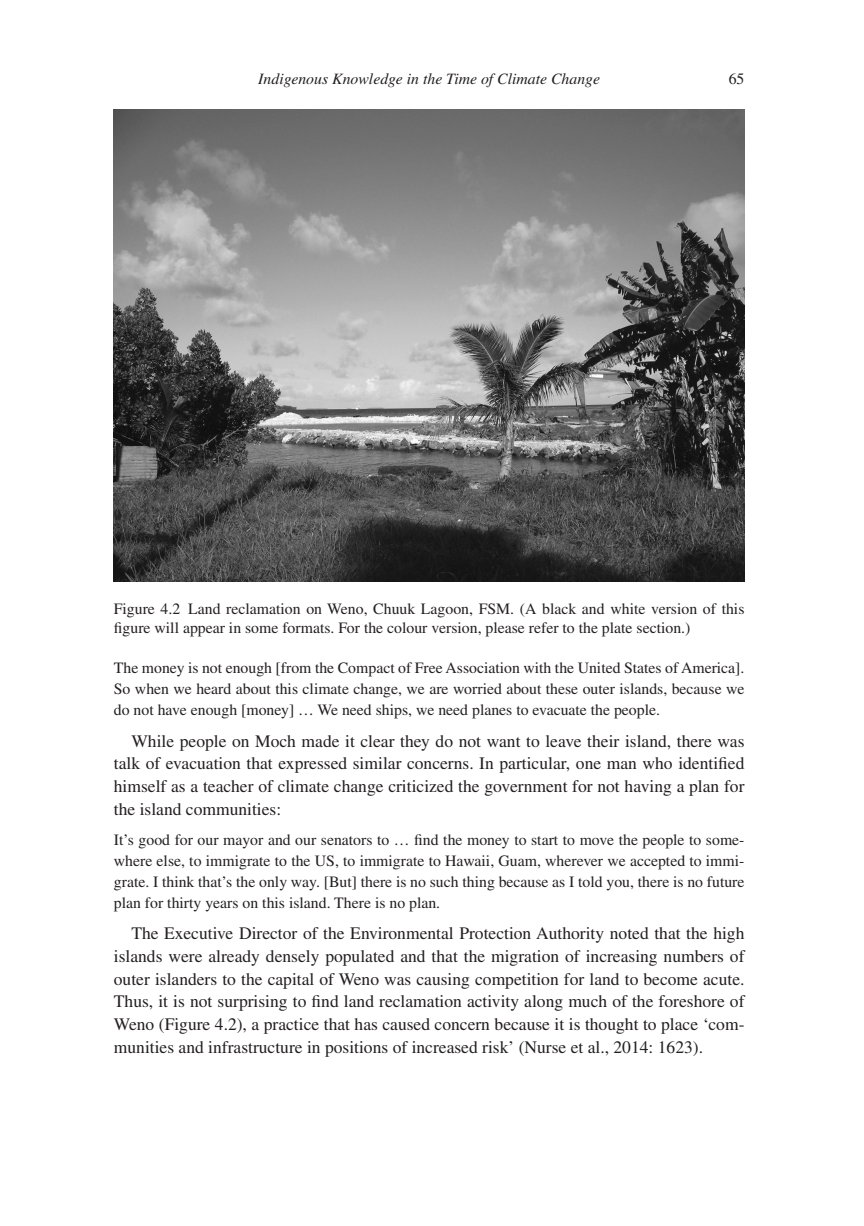
<style>
.page{position:relative;width:864px;height:1226px;background:#fff}
.page>*{position:absolute;margin:0;border:0;box-sizing:border-box;transform-origin:0 0}
.t1{font:17.5px/22.8px "Times LT Std";color:#231f20;text-align:justify}
.t2{font:15.75px/21px "Times LT Std";color:#231f20;text-align:justify}
.t3{font:italic 15.75px "Times LT Std";color:#231f20}
</style>
<div class="page">
<img style="left:114px;top:109px;width:630px;height:473px">
<p class="t3" style="left:258px;top:73px;width:343px">Indigenous Knowledge in the Time of Climate Change</p>
<p class="t2" style="left:728px;top:70px;width:17px">65</p>
<p class="t2" style="left:114px;top:600px;width:632px;line-height:19.2px">Figure 4.2 Land reclamation on Weno , Chuuk Lagoon , FSM. (A black and white version of this figure will appear in some formats. For the colour version, please refer to the plate section.)</p>
<p class="t2" style="left:114px;top:658px;width:632px">The money is not enough [from the Compact of Free Association with the United States of America].<br>So when we heard about this climate change, we are worried about these outer islands, because we do not have enough [money] … We need ships, we need planes to evacuate the people.</p>
<p class="t1" style="left:114px;top:731px;width:632px;text-indent:18px">While people on Moch made it clear they do not want to leave their island, there was talk of evacuation that expressed similar concerns. In particular, one man who identified himself as a teacher of climate change criticized the government for not having a plan for the island communities:</p>
<p class="t2" style="left:114px;top:830px;width:632px">It’s good for our mayor and our senators to … find the money to start to move the people to some&shy;where else, to immigrate to the US, to immigrate to Hawaii , Guam , wherever we accepted to immi&shy;grate. I think that’s the only way. [But] there is no such thing because as I told you, there is no future plan for thirty years on this island. There is no plan.</p>
<p class="t1" style="left:114px;top:923px;width:632px;text-indent:18px">The Executive Director of the Environmental Protection Authority noted that the high islands were already densely populated and that the migration of increasing numbers of outer islanders to the capital of Weno was causing competition for land to become acute.<br>Thus, it is not surprising to find land reclamation activity along much of the foreshore of Weno ( Figure 4.2 ), a practice that has caused concern because it is thought to place ‘com&shy;munities and infrastructure in positions of increased risk ’ (Nurse et al., 2014 : 1623).</p>
</div>
